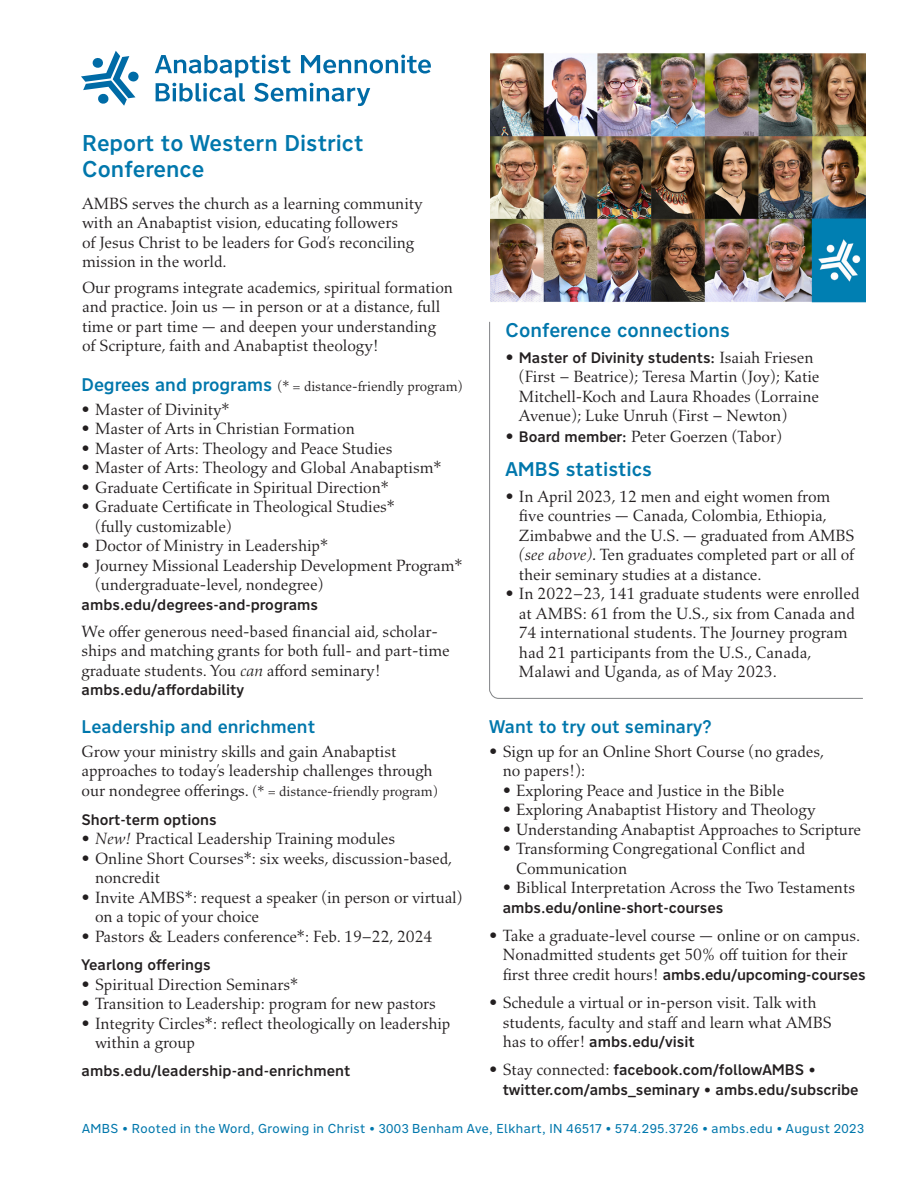
<style>
.page{position:relative;width:918px;height:1188px;background:#fff}
.page>*{position:absolute;margin:0;border:0;box-sizing:border-box;transform-origin:0 0}
.Header_Conf_report_E{font:500 22.5px/25.5px "Nort";color:#0077ac}
.Bulleted_list_Conf_r{font:500 19.5px "Nort";color:#0077ac}
.Subhead_Conf_report{font:500 18px "Nort";color:#0077ac}
.Body_copy_Conf_repor{font:16.5px/19.5px "Aldus Nova Pro";letter-spacing:-.005em;color:#231f20}
.Body_copy_Conf_repor-2{font:500 15px/19.5px "Nort";letter-spacing:-.005em;color:#231f20}
.Body_copy_Conf_repor-3{font:14.25px "Aldus Nova Pro";letter-spacing:-.005em;color:#231f20}
.Subhead_Conf_report-2{font:14.25px "Aldus Nova Pro";letter-spacing:-.005em;color:#231f20}
.Body_copy_Conf_repor-4{font:12.75px "Nort";letter-spacing:.035em;color:#0077ac}
.s1{font-family:"Nort";font-weight:500;font-size:18px;color:#0077ac}
.s2{font-style:italic}
.s3{font-size:16.5px}
.s4{font-family:"Aldus Nova Pro";font-weight:400;font-size:16.5px}
.s5{font-family:"Nort";font-weight:500;font-size:15px}
</style>
<div class="page">
<svg style="left:81px;top:51px;width:54px;height:55px"></svg>
<svg style="left:128px;top:71px;width:11px;height:11px"></svg>
<svg style="left:155px;top:55px;width:276px;height:51px"></svg>
<img style="left:490px;top:53px;width:375px;height:250px">
<svg style="left:489px;top:321px;width:374px;height:378px"></svg>
<p class="Header_Conf_report_E" style="left:82px;top:130px;width:283px">Report to Western District<br>Conference</p>
<p class="Body_copy_Conf_repor" style="left:82px;top:194px;width:342px">AMBS serves the church as a learning community with an Anabaptist vision, educating followers<br>of Jesus Christ to be leaders for God’s reconciling mission in the world.</p>
<p class="Body_copy_Conf_repor" style="left:82px;top:279px;width:373px">Our programs integrate academics, spiritual formation and practice. Join us — in person or at a distance, full time or part time — and deepen your understanding of Scripture, faith and Anabaptist theology!</p>
<p class="Subhead_Conf_report-2" style="left:82px;top:377px;width:383px"><span class="s1">Degrees and programs</span> (* = distance-friendly program)</p>
<p class="Body_copy_Conf_repor" style="left:82px;top:400px;width:150px">• Master of Divinity*</p>
<p class="Body_copy_Conf_repor" style="left:82px;top:420px;width:275px">• Master of Arts in Christian Formation</p>
<p class="Body_copy_Conf_repor" style="left:82px;top:439px;width:312px">• Master of Arts: Theology and Peace Studies</p>
<p class="Body_copy_Conf_repor" style="left:82px;top:459px;width:362px">• Master of Arts: Theology and Global Anabaptism*</p>
<p class="Body_copy_Conf_repor" style="left:82px;top:478px;width:309px">• Graduate Certificate in Spiritual Direction*</p>
<p class="Body_copy_Conf_repor" style="left:95px;top:498px;width:301px;text-indent:-14px">• Graduate Certificate in Theological Studies* (fully customizable)</p>
<p class="Body_copy_Conf_repor" style="left:82px;top:537px;width:248px">• Doctor of Ministry in Leadership*</p>
<p class="Body_copy_Conf_repor" style="left:95px;top:556px;width:369px;text-indent:-14px">• Journey Missional Leadership Development Program* (undergraduate-level, nondegree)</p>
<p class="Body_copy_Conf_repor-2" style="left:82px;top:594px;width:238px">ambs.edu/degrees-and-programs</p>
<p class="Body_copy_Conf_repor" style="left:82px;top:623px;width:370px">We offer generous need-based financial aid, scholar&shy;ships and matching grants for both full- and part-time graduate students. You <span class="s2">can</span> afford seminary!</p>
<p class="Body_copy_Conf_repor-2" style="left:82px;top:680px;width:164px">ambs.edu/affordability</p>
<p class="Subhead_Conf_report" style="left:82px;top:714px;width:235px">Leadership and enrichment</p>
<p class="Body_copy_Conf_repor" style="left:82px;top:743px;width:353px">Grow your ministry skills and gain Anabaptist approaches to today’s leadership challenges through</p>
<p class="Body_copy_Conf_repor-3" style="left:82px;top:782px;width:358px"><span class="s3">our nondegree offerings.</span> (* = distance-friendly program)</p>
<p class="Body_copy_Conf_repor-2" style="left:82px;top:809px;width:137px">Short-term options</p>
<p class="Body_copy_Conf_repor" style="left:82px;top:830px;width:315px"><span class="s2">• New!</span> Practical Leadership Training modules</p>
<p class="Body_copy_Conf_repor" style="left:95px;top:850px;width:359px;text-indent:-14px">• Online Short Courses*: six weeks, discussion-based, noncredit</p>
<p class="Body_copy_Conf_repor" style="left:95px;top:889px;width:369px;text-indent:-14px">• Invite AMBS*: request a speaker (in person or virtual) on a topic of your choice</p>
<p class="Body_copy_Conf_repor" style="left:82px;top:928px;width:352px">• Pastors &amp; Leaders conference*: Feb. 19–22, 2024</p>
<p class="Body_copy_Conf_repor-2" style="left:82px;top:955px;width:131px">Yearlong offerings</p>
<p class="Body_copy_Conf_repor" style="left:82px;top:975px;width:218px">• Spiritual Direction Seminars*</p>
<p class="Body_copy_Conf_repor" style="left:82px;top:995px;width:356px">• Transition to Leadership: program for new pastors</p>
<p class="Body_copy_Conf_repor" style="left:95px;top:1014px;width:357px;text-indent:-14px">• Integrity Circles*: reflect theologically on leadership within a group</p>
<p class="Body_copy_Conf_repor-2" style="left:82px;top:1060px;width:270px">ambs.edu/leadership-and-enrichment</p>
<p class="Bulleted_list_Conf_r" style="left:505px;top:317px;width:226px">Conference connections</p>
<p class="Body_copy_Conf_repor-2" style="left:505px;top:347px;width:310px"><span class="s4">•</span> Master of Divinity students: <span class="s4">Isaiah Friesen</span></p>
<p class="Body_copy_Conf_repor" style="left:519px;top:368px;width:302px;text-align:justify">(First – Beatrice); Teresa Martin (Joy); Katie Mitchell-Koch and Laura Rhoades (Lorraine Avenue); Luke Unruh (First – Newton)</p>
<p class="Body_copy_Conf_repor" style="left:505px;top:428px;width:278px">• <span class="s5">Board member:</span> Peter Goerzen (Tabor)</p>
<p class="Bulleted_list_Conf_r" style="left:505px;top:456px;width:148px">AMBS statistics</p>
<p class="Body_copy_Conf_repor" style="left:519px;top:488px;width:337px;text-indent:-14px">• In April 2023, 12 men and eight women from five countries — Canada, Colombia, Ethiopia, Zimbabwe and the U.S. — graduated from AMBS <span class="s2">(see above).</span> Ten graduates completed part or all of their seminary studies at a distance.</p>
<p class="Body_copy_Conf_repor" style="left:519px;top:585px;width:342px;text-indent:-14px">• In 2022–23, 141 graduate students were enrolled at AMBS: 61 from the U.S., six from Canada and 74 international students. The Journey program had 21 participants from the U.S., Canada, Malawi and Uganda, as of May 2023.</p>
<p class="Subhead_Conf_report" style="left:489px;top:714px;width:224px">Want to try out seminary?</p>
<p class="Body_copy_Conf_repor" style="left:503px;top:743px;width:323px;text-indent:-14px">• Sign up for an Online Short Course (no grades, no papers!):</p>
<p class="Body_copy_Conf_repor" style="left:503px;top:782px;width:283px">• Exploring Peace and Justice in the Bible</p>
<p class="Body_copy_Conf_repor" style="left:503px;top:801px;width:314px">• Exploring Anabaptist History and Theology</p>
<p class="Body_copy_Conf_repor" style="left:503px;top:821px;width:360px">• Understanding Anabaptist Approaches to Scripture</p>
<p class="Body_copy_Conf_repor" style="left:516px;top:840px;width:291px;text-indent:-14px">• Transforming Congregational Conflict and<br>Communication</p>
<p class="Body_copy_Conf_repor" style="left:503px;top:879px;width:354px">• Biblical Interpretation Across the Two Testaments</p>
<p class="Body_copy_Conf_repor-2" style="left:503px;top:897px;width:222px">ambs.edu/online-short-courses</p>
<p class="Body_copy_Conf_repor" style="left:489px;top:927px;width:373px;text-align:center">• Take a graduate-level course — online or on campus.<br>Nonadmitted students get 50% off tuition for their</p>
<p class="Body_copy_Conf_repor-2" style="left:503px;top:964px;width:364px"><span class="s4">first three credit hours!</span> ambs.edu/upcoming-courses</p>
<p class="Body_copy_Conf_repor" style="left:503px;top:994px;width:331px;text-indent:-14px">• Schedule a virtual or in-person visit. Talk with students, faculty and staff and learn what AMBS</p>
<p class="Body_copy_Conf_repor-2" style="left:503px;top:1032px;width:194px"><span class="s4">has to offer!</span> ambs.edu/visit</p>
<p class="Body_copy_Conf_repor-2" style="left:503px;top:1060px;width:357px;text-indent:-14px"><span class="s4">• Stay connected:</span> facebook.com/followAMBS • twitter.com/ambs_seminary • ambs.edu/subscribe</p>
<p class="Body_copy_Conf_repor-4" style="left:82px;top:1120px;width:783px">AMBS • Rooted in the Word, Growing in Christ • 3003 Benham Ave, Elkhart, IN 46517 • 574.295.3726 • ambs.edu • August 2023</p>
</div>
